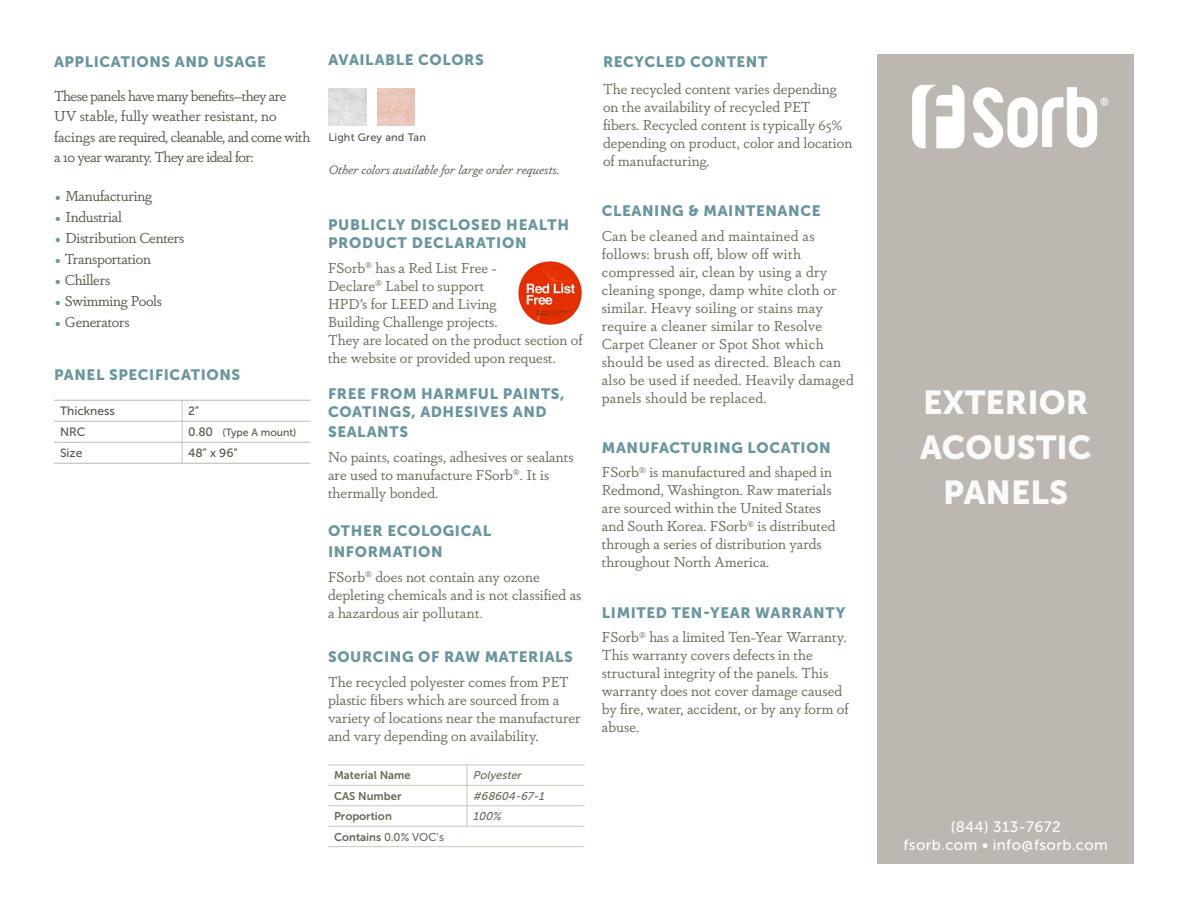
<style>
.page{position:relative;width:1188px;height:918px;background:#fff}
.page>*{position:absolute;margin:0;border:0;box-sizing:border-box;transform-origin:0 0}
.t1{font:33px/45px "Museo Sans 900";color:#f9fafa;text-align:center}
.t2{font:15px/18px "Museo Sans 900";letter-spacing:.04em;color:#69969e}
.t3{font:15px "Museo Sans 900";letter-spacing:.04em;color:#6a96a0}
.t4{font:15px/18px "Museo Sans 500";letter-spacing:.025em;color:#fff;text-align:center}
.t5{font:14.25px/18px "Dapifer";color:#6a6858}
.t6{font:14.25px/18px "Dapifer";letter-spacing:.02em;color:#6a6858}
.t7{font:14.25px/20.5px "Dapifer";letter-spacing:-.04em;color:#555649}
.t8{font:14.25px "Dapifer";letter-spacing:-.02em;color:#555649}
.t9{font:italic 12px "Dapifer";color:#555649}
.t10{font:12px "Museo Sans 500";color:#555649}
.t11{font:11.25px "Museo Sans 700";color:#6a6858}
.t12{font:italic 11.25px "Museo Sans 500";color:#6a6858}
.t13{font:11.25px "Museo Sans 500";color:#6a6858}
.t14{font:10.8px "Museo Sans 500";letter-spacing:.02em;color:#555649}
.t15{font:10.5px "Museo Sans 500";color:#555649}
.s1{color:#6a96a0}
.s2{font-size:12px}
.s3{font-family:"Museo Sans 700"}
</style>
<div class="page">
<svg style="left:467px;top:766px;width:1px;height:60px"></svg>
<hr style="left:328px;top:765px;width:139px;height:1px;background:#ccc4bb">
<hr style="left:467px;top:765px;width:118px;height:1px;background:#ccc4bb">
<hr style="left:328px;top:785px;width:139px;height:1px;background:#ccc4bb">
<hr style="left:467px;top:785px;width:118px;height:1px;background:#ccc4bb">
<hr style="left:328px;top:806px;width:139px;height:1px;background:#ccc4bb">
<hr style="left:467px;top:806px;width:118px;height:1px;background:#ccc4bb">
<hr style="left:328px;top:826px;width:139px;height:1px;background:#ccc4bb">
<hr style="left:467px;top:826px;width:118px;height:1px;background:#ccc4bb">
<hr style="left:328px;top:846px;width:139px;height:1px;background:#ccc4bb">
<hr style="left:467px;top:846px;width:118px;height:1px;background:#ccc4bb">
<img style="left:518px;top:261px;width:64px;height:64px">
<div style="left:878px;top:54px;width:256px;height:810px;background:#bcb7b0"></div>
<svg style="left:912px;top:85px;width:53px;height:63px"></svg>
<svg style="left:973px;top:87px;width:135px;height:61px"></svg>
<svg style="left:182px;top:401px;width:1px;height:62px"></svg>
<hr style="left:54px;top:400px;width:128px;height:1px;background:#bcb7b0">
<hr style="left:182px;top:400px;width:129px;height:1px;background:#bcb7b0">
<hr style="left:54px;top:421px;width:128px;height:1px;background:#bcb7b0">
<hr style="left:54px;top:442px;width:128px;height:1px;background:#bcb7b0">
<hr style="left:54px;top:463px;width:128px;height:1px;background:#bcb7b0">
<hr style="left:182px;top:421px;width:129px;height:1px;background:#bcb7b0">
<hr style="left:182px;top:442px;width:129px;height:1px;background:#bcb7b0">
<hr style="left:182px;top:463px;width:129px;height:1px;background:#bcb7b0">
<img style="left:377px;top:88px;width:38px;height:38px">
<img style="left:328px;top:88px;width:38px;height:38px">
<p class="t3" style="left:54px;top:53px;width:213px">APPLICATIONS AND USAGE</p>
<p class="t7" style="left:54px;top:85px;width:258px">These panels have many benefits–they are UV stable, fully weather resistant, no facings are required, cleanable, and come with a 10 year waranty. They are ideal for:</p>
<p class="t8" style="left:54px;top:187px;width:100px"><span class="s1">•</span> Manufacturing</p>
<p class="t8" style="left:54px;top:208px;width:69px"><span class="s1">•</span> Industrial</p>
<p class="t8" style="left:54px;top:229px;width:132px"><span class="s1">•</span> Distribution Centers</p>
<p class="t8" style="left:54px;top:250px;width:99px"><span class="s1">•</span> Transportation</p>
<p class="t8" style="left:54px;top:271px;width:58px"><span class="s1">•</span> Chillers</p>
<p class="t8" style="left:54px;top:292px;width:110px"><span class="s1">•</span> Swimming Pools</p>
<p class="t8" style="left:54px;top:313px;width:77px"><span class="s1">•</span> Generators</p>
<p class="t3" style="left:54px;top:367px;width:188px">PANEL SPECIFICATIONS</p>
<p class="t10" style="left:60px;top:405px;width:56px">Thickness</p>
<p class="t10" style="left:188px;top:405px;width:13px">2”</p>
<p class="t10" style="left:60px;top:426px;width:27px">NRC</p>
<p class="t15" style="left:188px;top:427px;width:110px"><span class="s2">0.80</span> (Type A mount)</p>
<p class="t10" style="left:60px;top:447px;width:24px">Size</p>
<p class="t10" style="left:188px;top:447px;width:51px">48” x 96”</p>
<p class="t2" style="left:328px;top:51px;width:157px">AVAILABLE COLORS</p>
<p class="t14" style="left:328px;top:132px;width:99px">Light Grey and Tan</p>
<p class="t9" style="left:328px;top:161px;width:233px">Other colors available for large order requests.</p>
<p class="t2" style="left:603px;top:52px;width:166px">RECYCLED CONTENT</p>
<p class="t5" style="left:603px;top:79px;width:251px">The recycled content varies depending on the availability of recycled PET<br>fibers. Recycled content is typically 65% depending on product, color and location of manufacturing.</p>
<p class="t2" style="left:602px;top:202px;width:220px">CLEANING &amp; MAINTENANCE</p>
<p class="t6" style="left:602px;top:226px;width:254px">Can be cleaned and maintained as follows: brush off, blow off with compressed air, clean by using a dry cleaning sponge, damp white cloth or similar. Heavy soiling or stains may require a cleaner similar to Resolve Carpet Cleaner or Spot Shot which should be used as directed. Bleach can also be used if needed. Heavily damaged panels should be replaced.</p>
<p class="t2" style="left:602px;top:438px;width:230px">MANUFACTURING LOCATION</p>
<p class="t5" style="left:602px;top:463px;width:235px">FSorb<sup>®</sup> is manufactured and shaped in Redmond, Washington. Raw materials are sourced within the United States and South Korea. FSorb<sup>®</sup> is distributed through a series of distribution yards throughout North America.</p>
<p class="t2" style="left:602px;top:603px;width:245px">LIMITED TEN-YEAR WARRANTY</p>
<p class="t5" style="left:602px;top:628px;width:248px">FSorb<sup>®</sup> has a limited Ten-Year Warranty.<br>This warranty covers defects in the structural integrity of the panels. This warranty does not cover damage caused by fire, water, accident, or by any form of abuse.</p>
<p class="t2" style="left:328px;top:216px;width:242px">PUBLICLY DISCLOSED HEALTH<br>PRODUCT DECLARATION</p>
<p class="t5" style="left:328px;top:258px;width:256px">FSorb<sup>®</sup> has a Red List Free -<br>Declare<sup>®</sup> Label to support<br>HPD’s for LEED and Living<br>Building Challenge projects.<br>They are located on the product section of the website or provided upon request.</p>
<p class="t2" style="left:328px;top:384px;width:238px">FREE FROM HARMFUL PAINTS,<br>COATINGS, ADHESIVES AND</p>
<p class="t2" style="left:328px;top:423px;width:81px">SEALANTS</p>
<p class="t5" style="left:328px;top:448px;width:247px">No paints, coatings, adhesives or sealants are used to manufacture FSorb<sup>®</sup>. It is thermally bonded.</p>
<p class="t2" style="left:328px;top:521px;width:165px;line-height:20.4px">OTHER ECOLOGICAL<br>INFORMATION</p>
<p class="t5" style="left:328px;top:567px;width:255px">FSorb<sup>®</sup> does not contain any ozone depleting chemicals and is not classified as a hazardous air pollutant.</p>
<p class="t2" style="left:328px;top:647px;width:246px">SOURCING OF RAW MATERIALS</p>
<p class="t5" style="left:328px;top:672px;width:254px">The recycled polyester comes from PET plastic fibers which are sourced from a variety of locations near the manufacturer and vary depending on availability.</p>
<p class="t11" style="left:334px;top:769px;width:78px">Material Name</p>
<p class="t12" style="left:473px;top:769px;width:53px">Polyester</p>
<p class="t11" style="left:334px;top:790px;width:69px">CAS Number</p>
<p class="t12" style="left:473px;top:790px;width:75px">#68604-67-1</p>
<p class="t11" style="left:334px;top:810px;width:59px">Proportion</p>
<p class="t12" style="left:473px;top:810px;width:32px">100%</p>
<p class="t13" style="left:334px;top:831px;width:112px"><span class="s3">Contains</span> 0.0% VOC’s</p>
<p class="t4" style="left:904px;top:818px;width:206px">(844) 313-7672<br>fsorb.com • info@fsorb.com</p>
<h1 class="t1" style="left:920px;top:379px;width:173px">EXTERIOR<br>ACOUSTIC<br>PANELS</h1>
</div>
